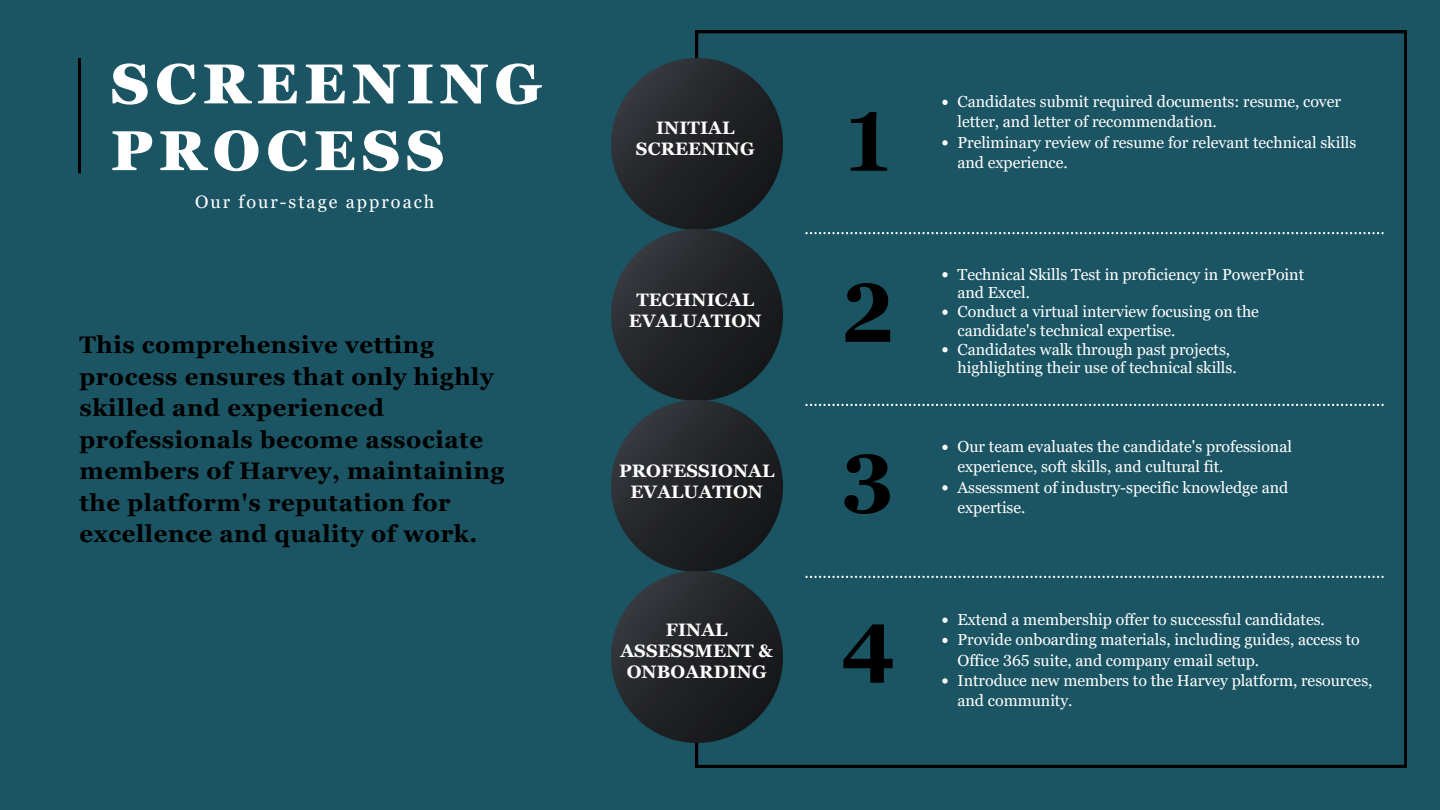
<style>
.page{position:relative;width:1440px;height:810px;background:#1b5564}
.page>*{position:absolute;margin:0;border:0;box-sizing:border-box;transform-origin:0 0}
.t1{font:700 83px "Georgia Pro";color:#000}
.t2{font:900 56px/66.8px "Georgia Pro";letter-spacing:.105em;color:#fff}
.t3{font:700 24px/31.5px "Georgia Pro";letter-spacing:.025em;color:#000}
.t4{font:700 18px/21px "Georgia Pro";letter-spacing:.01em;color:#fff;text-align:center}
.t5{font:18px "Georgia Pro";letter-spacing:.11em;color:#fff}
.t6{font:16px/20.2px "Georgia Pro";letter-spacing:-.005em;color:#fff}
</style>
<div class="page">
<hr style="left:78px;top:58px;width:3px;height:115px;background:#000">
<svg style="left:695px;top:30px;width:712px;height:738px"></svg>
<svg style="left:805px;top:404px;width:579px;height:2px"></svg>
<svg style="left:805px;top:576px;width:579px;height:2px"></svg>
<svg style="left:805px;top:232px;width:579px;height:2px"></svg>
<img style="left:611px;top:58px;width:171px;height:685px">
<svg style="left:942px;top:272px;width:6px;height:5px"></svg>
<svg style="left:942px;top:310px;width:6px;height:5px"></svg>
<svg style="left:942px;top:347px;width:6px;height:5px"></svg>
<svg style="left:942px;top:100px;width:6px;height:5px"></svg>
<svg style="left:942px;top:140px;width:6px;height:5px"></svg>
<svg style="left:942px;top:445px;width:6px;height:5px"></svg>
<svg style="left:942px;top:485px;width:6px;height:5px"></svg>
<svg style="left:942px;top:618px;width:6px;height:5px"></svg>
<svg style="left:942px;top:638px;width:6px;height:5px"></svg>
<svg style="left:942px;top:678px;width:6px;height:6px"></svg>
<p class="t2" style="left:111px;top:50px;width:432px">SCREENING<br>PROCESS</p>
<h3 class="t5" style="left:195px;top:192px;width:241px">Our four-stage approach</h3>
<p class="t3" style="left:80px;top:329px;width:426px">This comprehensive vetting process ensures that only highly skilled and experienced professionals become associate members of Harvey, maintaining the platform's reputation for excellence and quality of work.</p>
<p class="t4" style="left:636px;top:117px;width:120px">INITIAL<br>SCREENING</p>
<p class="t4" style="left:629px;top:289px;width:134px">TECHNICAL<br>EVALUATION</p>
<p class="t4" style="left:619px;top:460px;width:157px">PROFESSIONAL<br>EVALUATION</p>
<p class="t4" style="left:620px;top:619px;width:154px">FINAL<br>ASSESSMENT &amp;<br>ONBOARDING</p>
<p class="t1" style="left:841px;top:95px;width:55px">1</p>
<p class="t1" style="left:841px;top:266px;width:55px">2</p>
<p class="t1" style="left:841px;top:437px;width:55px">3</p>
<p class="t1" style="left:841px;top:607px;width:55px">4</p>
<p class="t6" style="left:958px;top:92px;width:385px">Candidates submit required documents: resume, cover letter, and letter of recommendation.</p>
<h3 class="t6" style="left:958px;top:132px;width:400px">Preliminary review of resume for relevant technical skills and experience.</h3>
<p class="t6" style="left:958px;top:265px;width:348px;line-height:18.8px">Technical Skills Test in proficiency in PowerPoint and Excel.</p>
<p class="t6" style="left:958px;top:302px;width:303px;line-height:18.8px">Conduct a virtual interview focusing on the candidate's technical expertise.</p>
<p class="t6" style="left:958px;top:340px;width:281px;line-height:18.8px">Candidates walk through past projects, highlighting their use of technical skills.</p>
<p class="t6" style="left:958px;top:437px;width:336px">Our team evaluates the candidate's professional experience, soft skills, and cultural fit.</p>
<h3 class="t6" style="left:958px;top:477px;width:332px">Assessment of industry-specific knowledge and expertise.</h3>
<p class="t6" style="left:958px;top:609px;width:369px">Extend a membership offer to successful candidates.</p>
<h3 class="t6" style="left:958px;top:630px;width:404px">Provide onboarding materials, including guides, access to<br>Office 365 suite, and company email setup.</h3>
<p class="t6" style="left:958px;top:670px;width:416px">Introduce new members to the Harvey platform, resources, and community.</p>
</div>
